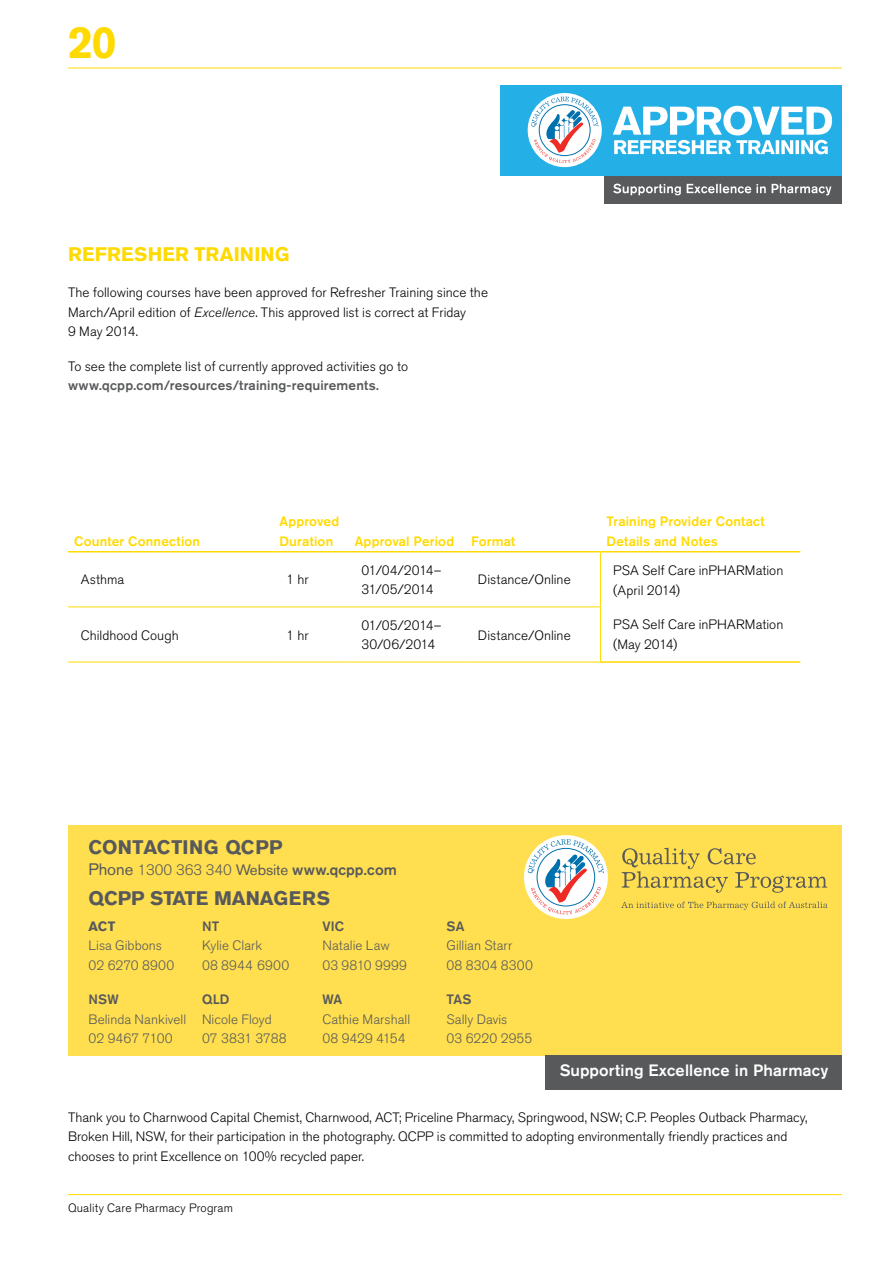
<style>
.page{position:relative;width:893px;height:1263px;background:#fff}
.page>*{position:absolute;margin:0;border:0;box-sizing:border-box;transform-origin:0 0}
.t1{font:700 45px "Akzidenz Grotesk BE";color:#ffda00}
.t2{font:700 19.5px "Akzidenz Grotesk BE";color:#58595b}
.t3{font:700 19.5px "Akzidenz Grotesk BE";letter-spacing:.01em;color:#ffda00}
.t4{font:500 16.35px "Akzidenz Grotesk BE";letter-spacing:.01em;color:#fff}
.t5{font:500 15px "Akzidenz Grotesk BE";letter-spacing:.005em;color:#58595b}
.t6{font:300 13.5px/19.5px "Akzidenz Grotesk BE";color:#000}
.t7{font:300 13.5px/19.5px "Akzidenz Grotesk BE";letter-spacing:.005em;color:#58595b}
.t8{font:500 13.5px/19.5px "Akzidenz Grotesk BE";letter-spacing:.01em;color:#ffda00}
.t9{font:500 13.5px "Akzidenz Grotesk BE";letter-spacing:.01em;color:#58595b}
.t10{font:300 13.5px/19.5px "Akzidenz Grotesk BE";letter-spacing:-.055em;color:#000}
.t11{font:300 13.5px/19.5px "Akzidenz Grotesk BE";letter-spacing:-.025em;color:#000}
.t12{font:700 13.5px "Akzidenz Grotesk BE";color:#58595b}
.t13{font:300 12px "Akzidenz Grotesk BE";letter-spacing:.02em;color:#000}
.s1{font-style:italic}
.s2{font-weight:400;font-size:16.5px}
.s3{font-weight:300}
.s4{font-weight:400}
</style>
<div class="page">
<hr style="left:68px;top:1194px;width:774px;height:1px;background:#ffda00">
<hr style="left:68px;top:68px;width:774px;height:1px;background:#ffda00">
<div style="left:68px;top:825px;width:774px;height:231px;background:#ffdf4f"></div>
<div style="left:545px;top:1056px;width:297px;height:34px;background:#58595b"></div>
<hr style="left:68px;top:551px;width:205px;height:1px;background:#ffda00">
<hr style="left:273px;top:551px;width:76px;height:1px;background:#ffda00">
<hr style="left:349px;top:551px;width:116px;height:1px;background:#ffda00">
<hr style="left:465px;top:551px;width:135px;height:1px;background:#ffda00">
<hr style="left:600px;top:552px;width:1px;height:54px;background:#ffda00">
<hr style="left:600px;top:551px;width:200px;height:1px;background:#ffda00">
<hr style="left:68px;top:606px;width:205px;height:1px;background:#ffda00">
<hr style="left:68px;top:662px;width:205px;height:1px;background:#ffda00">
<hr style="left:273px;top:606px;width:76px;height:1px;background:#ffda00">
<hr style="left:273px;top:662px;width:76px;height:1px;background:#ffda00">
<hr style="left:349px;top:606px;width:116px;height:1px;background:#ffda00">
<hr style="left:349px;top:662px;width:116px;height:1px;background:#ffda00">
<hr style="left:465px;top:606px;width:136px;height:1px;background:#ffda00">
<hr style="left:465px;top:662px;width:136px;height:1px;background:#ffda00">
<hr style="left:600px;top:607px;width:1px;height:55px;background:#ffda00">
<hr style="left:601px;top:661px;width:199px;height:2px;background:#ffda00">
<div style="left:500px;top:85px;width:342px;height:91px;background:#24b0e6"></div>
<div style="left:528px;top:93px;width:74px;height:74px;background:#fff;border-radius:50%"></div>
<svg style="left:531px;top:97px;width:67px;height:66px"></svg>
<svg style="left:613px;top:106px;width:219px;height:48px"></svg>
<div style="left:604px;top:176px;width:238px;height:27px;background:#585a5c"></div>
<svg style="left:613px;top:184px;width:218px;height:11px"></svg>
<svg style="left:621px;top:901px;width:206px;height:9px"></svg>
<svg style="left:622px;top:848px;width:205px;height:45px"></svg>
<div style="left:524px;top:835px;width:84px;height:84px;background:#fff;border-radius:50%"></div>
<svg style="left:528px;top:839px;width:76px;height:75px"></svg>
<h1 class="t1" style="left:68px;top:16px;width:50px">20</h1>
<h2 class="t3" style="left:68px;top:243px;width:221px">REFRESHER TRAINING</h2>
<p class="t6" style="left:68px;top:283px;width:421px">The following courses have been approved for Refresher Training since the<br>March/April edition of <span class="s1">Excellence</span>. This approved list is correct at Friday<br>9 May 2014.</p>
<p class="t6" style="left:68px;top:356px;width:341px">To see the complete list of currently approved activities go to</p>
<p class="t9" style="left:68px;top:377px;width:312px">www.qcpp.com/resources/training-requirements.</p>
<p class="t8" style="left:74px;top:531px;width:128px">Counter Connection</p>
<p class="t8" style="left:279px;top:511px;width:61px">Approved<br>Duration</p>
<p class="t8" style="left:355px;top:531px;width:101px">Approval Period</p>
<p class="t8" style="left:471px;top:531px;width:46px">Format</p>
<p class="t8" style="left:606px;top:511px;width:160px">Training Provider Contact<br>Details and Notes</p>
<p class="t6" style="left:81px;top:570px;width:45px">Asthma</p>
<p class="t6" style="left:286px;top:570px;width:24px">1 hr</p>
<p class="t10" style="left:361px;top:560px;width:81px">01/04/2014–<br>31/05/2014</p>
<p class="t6" style="left:478px;top:570px;width:94px">Distance/Online</p>
<p class="t6" style="left:613px;top:561px;width:172px">PSA Self Care inPHARMation (April 2014)</p>
<p class="t6" style="left:613px;top:615px;width:172px">PSA Self Care inPHARMation (May 2014)</p>
<p class="t6" style="left:81px;top:625px;width:99px">Childhood Cough</p>
<p class="t6" style="left:286px;top:625px;width:24px">1 hr</p>
<p class="t11" style="left:361px;top:616px;width:81px">01/05/2014–<br>30/06/2014</p>
<p class="t6" style="left:478px;top:625px;width:94px">Distance/Online</p>
<h2 class="t2" style="left:89px;top:836px;width:28px">CONTACTIN</h2>
<h2 class="t2" style="left:204px;top:836px;width:80px">G QCPP</h2>
<p class="t5" style="left:89px;top:861px;width:310px"><span class="s2">Phone</span> <span class="s3">1300 363 340</span> <span class="s4">Website</span> www.qcpp.com</p>
<h2 class="t2" style="left:89px;top:887px;width:243px">QCPP STATE MANAGERS</h2>
<p class="t9" style="left:202px;top:918px;width:19px">NT</p>
<p class="t7" style="left:202px;top:936px;width:89px">Kylie Clark<br>08 8944 6900</p>
<p class="t9" style="left:202px;top:991px;width:29px">QLD</p>
<p class="t7" style="left:202px;top:1009px;width:86px">Nicole Floyd<br>07 3831 3788</p>
<p class="t12" style="left:89px;top:918px;width:28px">ACT</p>
<p class="t7" style="left:89px;top:936px;width:87px">Lisa Gibbons<br>02 6270 8900</p>
<p class="t9" style="left:89px;top:991px;width:32px">NSW</p>
<p class="t7" style="left:89px;top:1009px;width:99px">Belinda Nankivell<br>02 9467 7100</p>
<p class="t9" style="left:322px;top:918px;width:23px">VIC</p>
<p class="t7" style="left:322px;top:936px;width:86px">Natalie Law<br>03 9810 9999</p>
<p class="t9" style="left:322px;top:991px;width:21px">WA</p>
<p class="t7" style="left:322px;top:1009px;width:89px">Cathie Marshall<br>08 9429 4154</p>
<p class="t9" style="left:446px;top:918px;width:19px">SA</p>
<p class="t7" style="left:446px;top:936px;width:88px">Gillian Starr<br>08 8304 8300</p>
<p class="t9" style="left:446px;top:991px;width:26px">TAS</p>
<p class="t7" style="left:446px;top:1009px;width:87px">Sally Davis<br>03 6220 2955</p>
<p class="t4" style="left:560px;top:1061px;width:270px">Supporting Excellence in Pharmacy</p>
<p class="t6" style="left:68px;top:1108px;width:741px">Thank you to Charnwood Capital Chemist, Charnwood, ACT; Priceline Pharmacy, Springwood, NSW; C.P. Peoples Outback Pharmacy,<br>Broken Hill, NSW, for their participation in the photography. QCPP is committed to adopting environmentally friendly practices and chooses to print Excellence on 100% recycled paper.</p>
<p class="t13" style="left:68px;top:1201px;width:167px">Quality Care Pharmacy Program</p>
</div>
